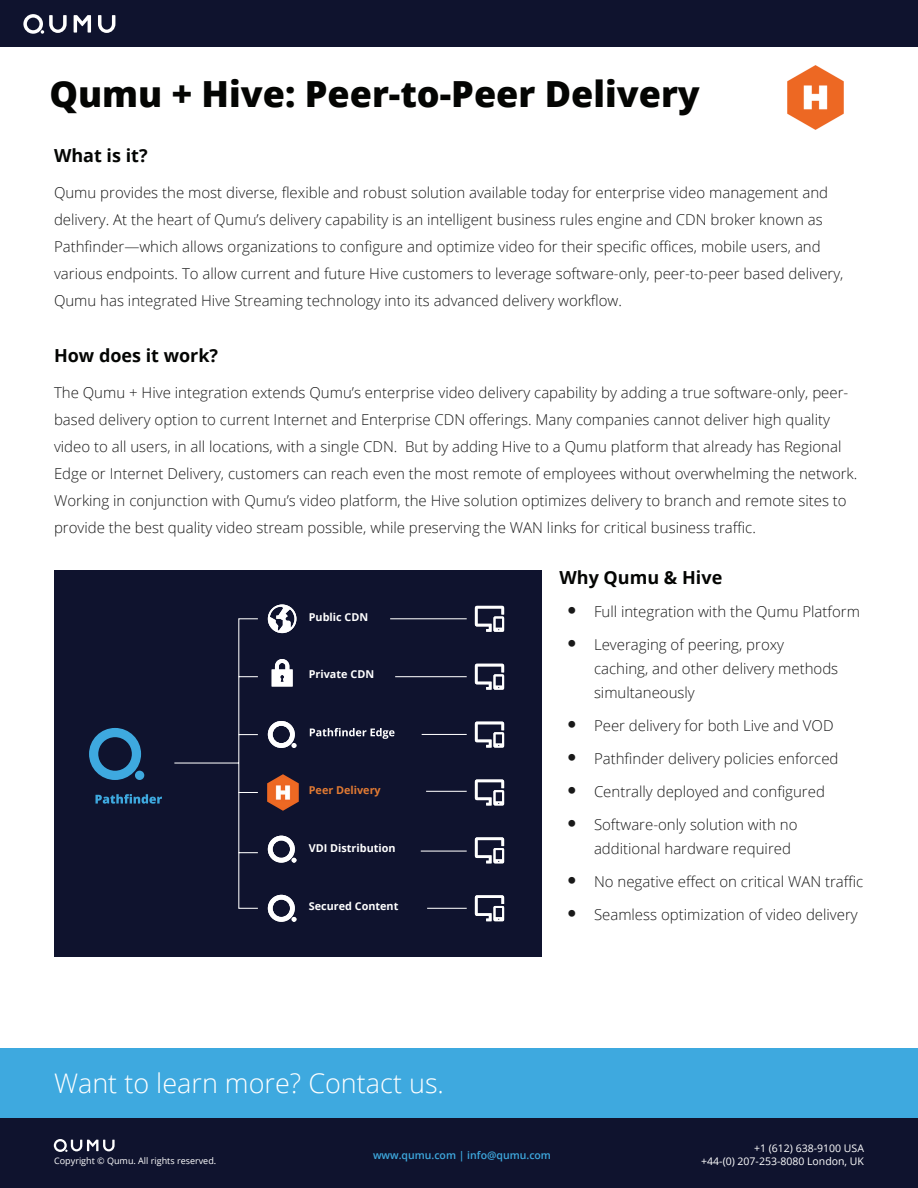
<style>
.page{position:relative;width:918px;height:1188px;background:#fff}
.page>*{position:absolute;margin:0;border:0;box-sizing:border-box;transform-origin:0 0}
.t1{font:800 36px "Open Sans";color:#040503}
.t2{font:300 27px "Open Sans";color:#fff}
.t3{font:700 18px "Open Sans";color:#040503}
.t4{font:300 15px/27px "Open Sans";color:#191919}
.t5{font:700 10.8px "Open Sans";color:#fff}
.t6{font:700 10.8px "Open Sans";color:#e17a33}
.t7{font:10.5px/12.6px "Open Sans";color:#fff;text-align:right}
.t8{font:600 10.5px "Open Sans";color:#3ea9df}
.t9{font:9px "Open Sans";color:#fff}
.s1{font-family:"Arial";font-weight:400;font-size:27px}
</style>
<div class="page">
<div style="left:0;top:0;width:918px;height:47px;background:#0f132e"></div>
<svg style="left:23px;top:14px;width:92px;height:20px"></svg>
<div style="left:54px;top:570px;width:488px;height:387px;background:#0f132e"></div>
<div style="left:0;top:1048px;width:918px;height:140px;background:#3ea9df"></div>
<div style="left:0;top:1119px;width:918px;height:69px;background:#0f132e"></div>
<svg style="left:54px;top:1139px;width:61px;height:13px"></svg>
<img style="left:787px;top:65px;width:57px;height:65px">
<svg style="left:89px;top:728px;width:52px;height:52px"></svg>
<div style="left:135px;top:771px;width:9px;height:9px;background:#3ea9df;border-radius:50%"></div>
<svg style="left:96px;top:794px;width:66px;height:10px"></svg>
<svg style="left:475px;top:606px;width:29px;height:26px"></svg>
<svg style="left:475px;top:780px;width:29px;height:25px"></svg>
<svg style="left:475px;top:837px;width:29px;height:26px"></svg>
<svg style="left:475px;top:895px;width:29px;height:26px"></svg>
<svg style="left:475px;top:664px;width:29px;height:26px"></svg>
<svg style="left:475px;top:722px;width:29px;height:26px"></svg>
<svg style="left:268px;top:604px;width:28px;height:14px"></svg>
<svg style="left:174px;top:618px;width:293px;height:291px"></svg>
<svg style="left:310px;top:728px;width:85px;height:11px"></svg>
<svg style="left:268px;top:721px;width:28px;height:27px"></svg>
<svg style="left:268px;top:836px;width:28px;height:27px"></svg>
<svg style="left:268px;top:895px;width:28px;height:27px"></svg>
<svg style="left:272px;top:659px;width:21px;height:27px"></svg>
<img style="left:267px;top:774px;width:32px;height:37px">
<h1 class="t1" style="left:50px;top:66px;width:652px">Qumu + Hive: Peer-to-Peer Delivery</h1>
<p class="t3" style="left:54px;top:143px;width:95px">What is it?</p>
<p class="t4" style="left:54px;top:179px;width:791px">Qumu provides the most diverse, flexible and robust solution available today for enterprise video management and delivery. At the heart of Qumu’s delivery capability is an intelligent business rules engine and CDN broker known as Pathfinder—which allows organizations to configure and optimize video for their specific offices, mobile users, and various endpoints. To allow current and future Hive customers to leverage software-only, peer-to-peer based delivery, Qumu has integrated Hive Streaming technology into its advanced delivery workflow.</p>
<p class="t3" style="left:54px;top:343px;width:166px">How does it work?</p>
<p class="t4" style="left:54px;top:378px;width:805px">The Qumu + Hive integration extends Qumu’s enterprise video delivery capability by adding a true software-only, peer&shy;based delivery option to current Internet and Enterprise CDN offerings. Many companies cannot deliver high quality video to all users, in all locations, with a single CDN. But by adding Hive to a Qumu platform that already has Regional Edge or Internet Delivery, customers can reach even the most remote of employees without overwhelming the network.<br>Working in conjunction with Qumu’s video platform, the Hive solution optimizes delivery to branch and remote sites to provide the best quality video stream possible, while preserving the WAN links for critical business traffic.</p>
<p class="t3" style="left:560px;top:565px;width:164px">Why Qumu &amp; Hive</p>
<p class="t4" style="left:567px;top:597px;width:294px"><span class="s1">•</span> Full integration with the Qumu Platform</p>
<p class="t4" style="left:594px;top:632px;width:246px;line-height:24px;text-indent:-27px"><span class="s1">•</span> Leveraging of peering, proxy caching, and other delivery methods simultaneously</p>
<p class="t4" style="left:567px;top:711px;width:268px"><span class="s1">•</span> Peer delivery for both Live and VOD</p>
<p class="t4" style="left:567px;top:744px;width:273px"><span class="s1">•</span> Pathfinder delivery policies enforced</p>
<p class="t4" style="left:567px;top:777px;width:259px"><span class="s1">•</span> Centrally deployed and configured</p>
<p class="t4" style="left:594px;top:812px;width:205px;line-height:24px;text-indent:-27px"><span class="s1">•</span> Software-only solution with no additional hardware required</p>
<p class="t4" style="left:567px;top:867px;width:298px"><span class="s1">•</span> No negative effect on critical WAN traffic</p>
<p class="t4" style="left:567px;top:900px;width:292px"><span class="s1">•</span> Seamless optimization of video delivery</p>
<p class="t5" style="left:309px;top:609px;width:61px">Public CDN</p>
<p class="t5" style="left:309px;top:667px;width:67px">Private CDN</p>
<p class="t6" style="left:309px;top:783px;width:73px">Peer Delivery</p>
<p class="t5" style="left:309px;top:840px;width:88px">VDI Distribution</p>
<p class="t5" style="left:309px;top:898px;width:91px">Secured Content</p>
<h2 class="t2" style="left:54px;top:1065px;width:392px">Want to learn more? Contact us.</h2>
<p class="t9" style="left:54px;top:1155px;width:164px">Copyright © Qumu. All rights reserved.</p>
<p class="t8" style="left:373px;top:1148px;width:180px">www.qumu.com | info@qumu.com</p>
<p class="t7" style="left:701px;top:1142px;width:164px">+1 (612) 638-9100 USA<br>+44-(0) 207-253-8080 London, UK</p>
</div>
